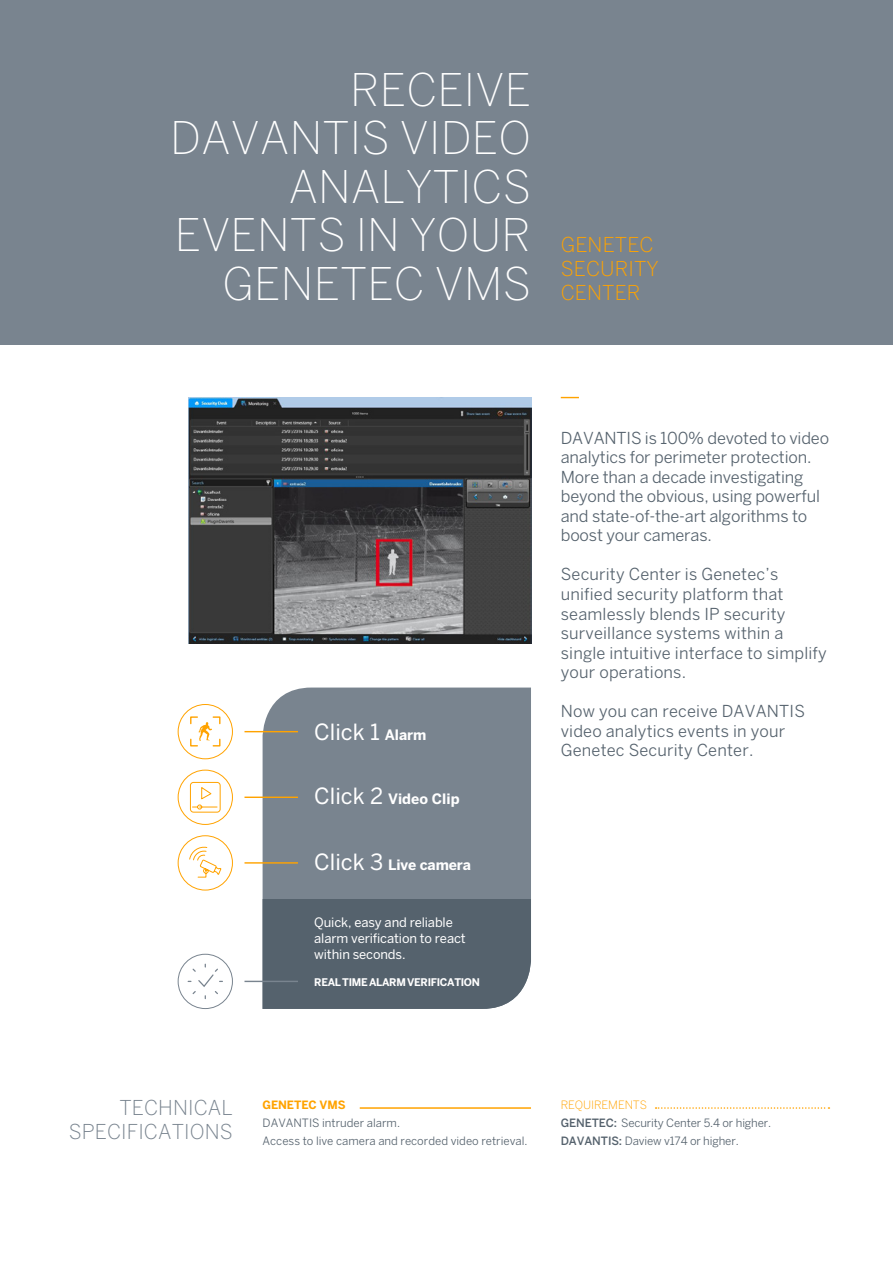
<style>
.page{position:relative;width:893px;height:1263px;background:#fff}
.page>*{position:absolute;margin:0;border:0;box-sizing:border-box;transform-origin:0 0}
.t1{font:200 44.55px "Benton Sans";letter-spacing:.005em;color:#fff}
.t2{font:22.2px "Benton Sans";color:#fff}
.t3{font:300 20.25px/24px "Benton Sans";letter-spacing:.005em;color:#79848f;text-align:right}
.t4{font:300 20.25px/24px "Benton Sans";letter-spacing:.005em;color:#ffa300}
.t5{font:16.35px/19.5px "Benton Sans";letter-spacing:.01em;color:#55626d}
.t6{font:16.35px/19.5px "Benton Sans";letter-spacing:-.01em;color:#55626d}
.t7{font:700 14.25px "Benton Sans";letter-spacing:-.01em;color:#fff}
.t8{font:12.9px/15.9px "Benton Sans";letter-spacing:-.01em;color:#fff}
.t9{font:11.4px/18.3px "Benton Sans";color:#55626d}
.t10{font:700 11.4px "Benton Sans";letter-spacing:-.01em;color:#ffa300}
.t11{font:700 10.5px "Benton Sans";letter-spacing:-.03em;color:#fff}
.s1{font-weight:700;font-size:14.25px}
.s2{font-weight:400;font-size:22.2px}
.s3{font-weight:300;color:#ffa300}
.s4{font-weight:500}
</style>
<div class="page">
<svg style="left:561px;top:397px;width:18px;height:1px"></svg>
<div style="left:0;top:0;width:893px;height:344px;background:#79848f"></div>
<img style="left:188px;top:398px;width:343px;height:246px">
<svg style="left:656px;top:1107px;width:173px;height:2px"></svg>
<hr style="left:360px;top:1107px;width:171px;height:2px;background:#ffa300">
<div style="left:263px;top:687px;width:268px;height:212px;background:#79848f"></div>
<div style="left:263px;top:899px;width:268px;height:110px;background:#55626d"></div>
<div style="left:178px;top:704px;width:55px;height:55px;border:1px solid #ffa300;border-radius:50%"></div>
<svg style="left:190px;top:716px;width:31px;height:31px"></svg>
<hr style="left:244px;top:731px;width:54px;height:1px;background:#ffa300">
<div style="left:178px;top:770px;width:55px;height:55px;border:1px solid #ffa300;border-radius:50%"></div>
<svg style="left:190px;top:782px;width:31px;height:31px"></svg>
<hr style="left:244px;top:796px;width:54px;height:2px;background:#ffa300">
<div style="left:178px;top:835px;width:55px;height:55px;border:1px solid #ffa300;border-radius:50%"></div>
<svg style="left:189px;top:846px;width:33px;height:32px"></svg>
<hr style="left:244px;top:862px;width:54px;height:2px;background:#ffa300">
<hr style="left:244px;top:981px;width:54px;height:1px;background:#79848f">
<div style="left:178px;top:954px;width:55px;height:55px;border:1px solid #79848f;border-radius:50%"></div>
<svg style="left:188px;top:964px;width:34px;height:34px"></svg>
<h1 class="t1" style="left:350px;top:63px;width:182px">RECEIVE</h1>
<h1 class="t1" style="left:170px;top:112px;width:115px">DAVANTI</h1>
<h1 class="t1" style="left:362px;top:112px;width:171px">S VIDEO</h1>
<h1 class="t1" style="left:289px;top:160px;width:211px">ANALYTICS</h1>
<h1 class="t1" style="left:175px;top:209px;width:358px">EVENTS IN YOUR</h1>
<h1 class="t1" style="left:222px;top:258px;width:310px">GENETEC VMS</h1>
<p class="t4" style="left:561px;top:232px;width:99px">GENETEC<br>SECURITY<br>CENTER</p>
<h2 class="t2" style="left:314px;top:719px;width:114px">Click 1 <span class="s1">ALARM</span></h2>
<p class="t7" style="left:314px;top:791px;width:147px"><span class="s2">Click 2</span> VIDEO CLIP</p>
<p class="t7" style="left:314px;top:856px;width:158px"><span class="s2">Click 3</span> LIVE CAMERA</p>
<p class="t8" style="left:314px;top:915px;width:153px">Quick, easy and reliable alarm verification to react within seconds.</p>
<p class="t11" style="left:314px;top:976px;width:101px">REAL TIME ALARM VER</p>
<p class="t11" style="left:428px;top:976px;width:52px">IFICATION</p>
<p class="t6" style="left:561px;top:428px;width:270px">DAVANTIS is 100% devoted to video analytics for perimeter protection.<br>More than a decade investigating beyond the obvious, using powerful and state-of-the-art algorithms to boost your cameras.</p>
<p class="t5" style="left:561px;top:565px;width:267px">Security Center is Genetec’s unified security platform that seamlessly blends IP security surveillance systems within a single intuitive interface to simplify your operations.</p>
<p class="t5" style="left:561px;top:701px;width:226px">Now you can receive Davantis video analytics events in your<br>Genetec Security Center.</p>
<p class="t3" style="left:69px;top:1096px;width:166px">TECHNICAL<br>SPECIFICATIONS</p>
<p class="t10" style="left:263px;top:1098px;width:85px">GENETEC VMS</p>
<p class="t9" style="left:263px;top:1114px;width:266px">DAVANTIS intruder alarm.<br>Access to live camera and recorded video retrieval.</p>
<p class="t9" style="left:561px;top:1095px;width:212px"><span class="s3">REQUIREMENTS<br></span><span class="s4">GENETEC:</span> Security Center 5.4 or higher.<br><span class="s4">DAVANTIS:</span> Daview v174 or higher.</p>
</div>
